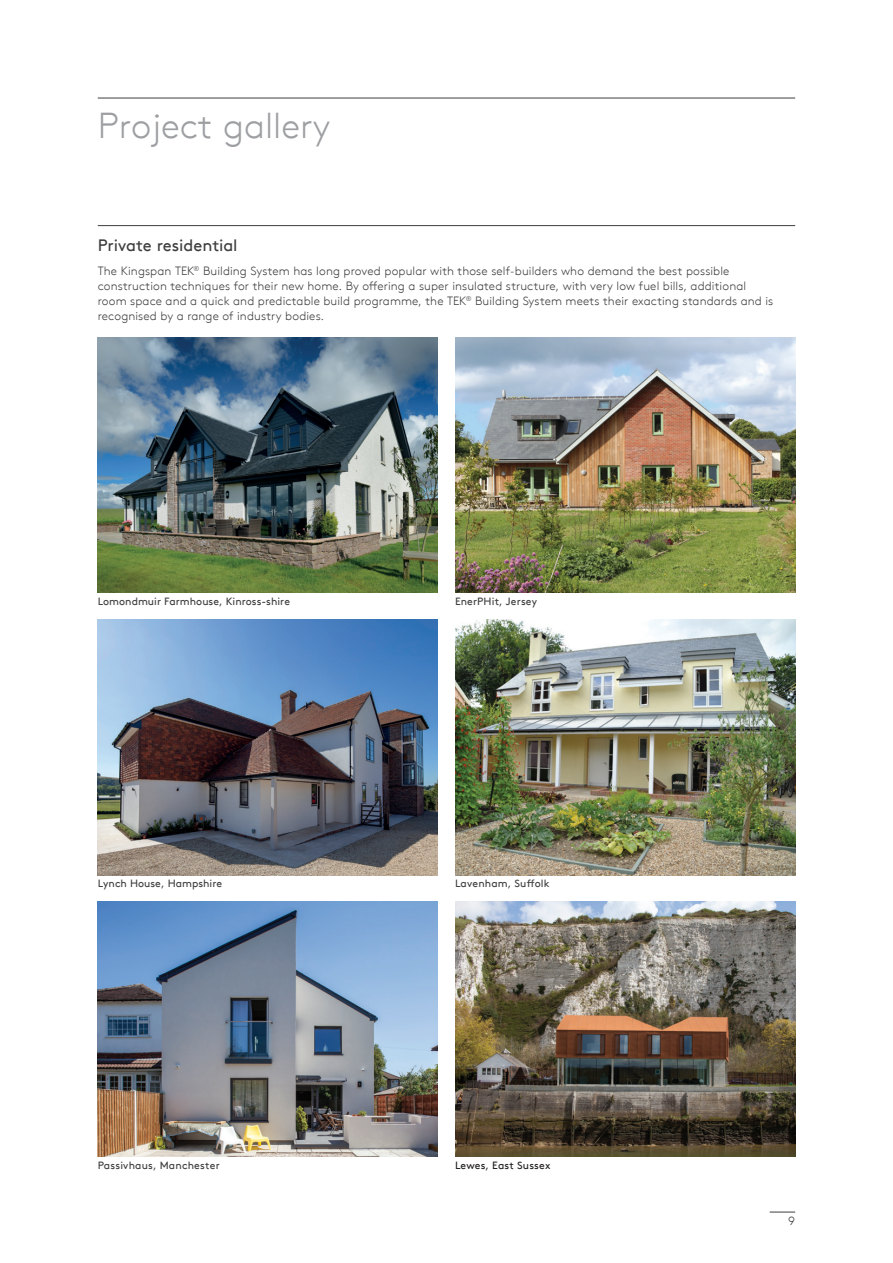
<style>
.page{position:relative;width:893px;height:1263px;background:#fff}
.page>*{position:absolute;margin:0;border:0;box-sizing:border-box;transform-origin:0 0}
.t1{font:300 36px "Kingspan Brown TT";color:#9d9fa2}
.t2{font:16.5px "Kingspan Brown TT";letter-spacing:-.005em;color:#3e3e3f}
.t3{font:300 12px/15px "Kingspan Brown TT";letter-spacing:.01em;color:#3e3e3f}
.t4{font:10.5px "Kingspan Brown TT";color:#3e3e3f}
.t5{font:10.5px "Kingspan Brown TT";letter-spacing:.015em;color:#231f20}
</style>
<div class="page">
<svg style="left:770px;top:1212px;width:25px;height:1px"></svg>
<hr style="left:98px;top:98px;width:697px;height:1px;background:#3e3e3f">
<hr style="left:98px;top:225px;width:697px;height:1px;background:#3e3e3f">
<img style="left:98px;top:338px;width:340px;height:255px">
<img style="left:98px;top:620px;width:340px;height:255px">
<img style="left:98px;top:901px;width:340px;height:255px">
<img style="left:455px;top:338px;width:340px;height:255px">
<img style="left:455px;top:620px;width:340px;height:255px">
<img style="left:455px;top:901px;width:340px;height:255px">
<h1 class="t1" style="left:98px;top:99px;width:234px">Project gallery</h1>
<h2 class="t2" style="left:98px;top:232px;width:141px">Private residential</h2>
<p class="t3" style="left:98px;top:262px;width:677px">The Kingspan TEK<sup>®</sup> Building System has long proved popular with those self-builders who demand the best possible construction techniques for their new home. By offering a super insulated structure, with very low fuel bills, additional room space and a quick and predictable build programme, the TEK<sup>®</sup> Building System meets their exacting standards and is recognised by a range of industry bodies.</p>
<p class="t4" style="left:98px;top:594px;width:194px">Lomondmuir Farmhouse, Kinross-shire</p>
<p class="t4" style="left:455px;top:594px;width:84px">EnerPHit, Jersey</p>
<p class="t4" style="left:98px;top:876px;width:126px">Lynch House, Hampshire</p>
<p class="t4" style="left:455px;top:876px;width:96px">Lavenham, Suffolk</p>
<p class="t4" style="left:98px;top:1157px;width:123px">Passivhaus, Manchester</p>
<p class="t5" style="left:455px;top:1157px;width:97px">Lewes, East Sussex</p>
<p class="t3" style="left:788px;top:1213px;width:8px">9</p>
</div>
